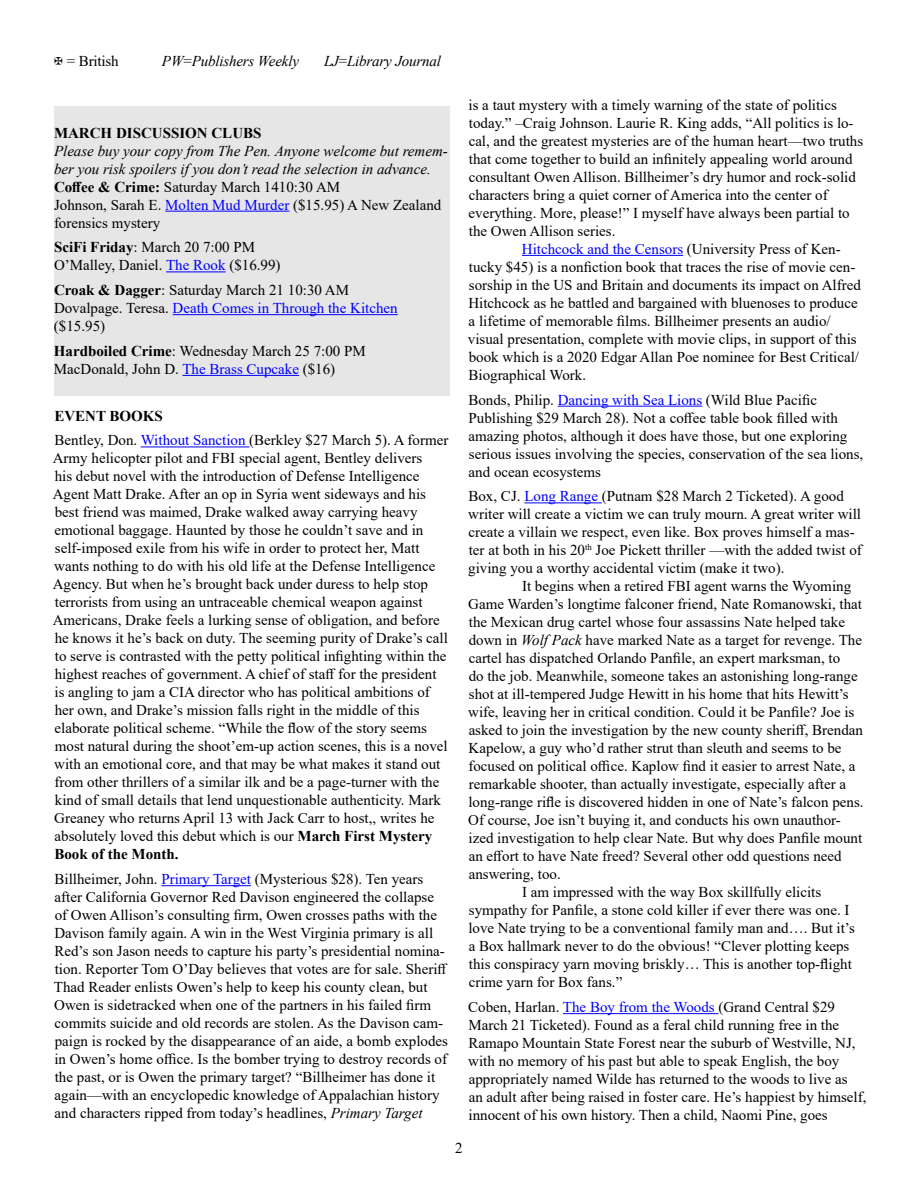
<style>
.page{position:relative;width:918px;height:1188px;background:#fff}
.page>*{position:absolute;margin:0;border:0;box-sizing:border-box;transform-origin:0 0}
.t1{font:15px/18px "Times New Roman";color:#000}
.t2{font:italic 15px/18px "Times New Roman";color:#000}
.t3{font:15px "Times New Roman";color:#00f}
.t4{font:700 15px "Times New Roman";color:#000}
.s1{font-style:normal}
.s2{font-weight:700;font-style:normal}
.s3{font-style:normal;color:#00f}
.s4{font-weight:700}
.s5{color:#00f}
.s6{font-style:italic}
.s7{color:#000}
</style>
<div class="page">
<hr style="left:141px;top:447px;width:108px;height:1px;background:#00f">
<hr style="left:161px;top:885px;width:90px;height:1px;background:#00f">
<hr style="left:522px;top:255px;width:161px;height:1px;background:#00f">
<hr style="left:558px;top:406px;width:144px;height:1px;background:#00f">
<hr style="left:524px;top:503px;width:78px;height:1px;background:#00f">
<hr style="left:563px;top:1013px;width:156px;height:1px;background:#00f">
<div style="left:54px;top:106px;width:396px;height:289px;background:#e6e6e6"></div>
<hr style="left:165px;top:211px;width:124px;height:1px;background:#00f">
<hr style="left:166px;top:272px;width:60px;height:1px;background:#00f">
<hr style="left:173px;top:314px;width:225px;height:1px;background:#00f">
<hr style="left:182px;top:375px;width:117px;height:1px;background:#00f">
<p class="t1" style="left:67px;top:52px;width:53px">= British</p>
<p class="t2" style="left:162px;top:52px;width:139px">PW<span class="s1">=</span>Publishers Weekly</p>
<p class="t2" style="left:324px;top:52px;width:119px">LJ<span class="s1">=</span>Library Journal</p>
<p class="t4" style="left:54px;top:122px;width:209px">MARCH DISCUSSION CLUBS</p>
<p class="t2" style="left:54px;top:141px;width:395px">Please buy your copy from The Pen. Anyone welcome but remem&shy;ber you risk spoilers if you don’t read the selection in advance.<br><span class="s2">Coffee &amp; Crime:</span> <span class="s1">Saturday March 1410:30 AM<br>Johnson, Sarah E.</span> <span class="s3">Molten Mud Murder</span> <span class="s1">($15.95) A New Zealand forensics mystery</span></p>
<p class="t1" style="left:54px;top:238px;width:228px"><span class="s4">SciFi Friday</span>: March 20 7:00 PM<br>O’Malley, Daniel. <span class="s5">The Rook</span> ($16.99)</p>
<p class="t1" style="left:54px;top:281px;width:345px"><span class="s4">Croak &amp; Dagger</span>: Saturday March 21 10:30 AM<br>Dovalpage. Teresa. <span class="s5">Death Comes in Through the Kitchen </span>($15.95)</p>
<p class="t1" style="left:54px;top:341px;width:313px"><span class="s4">Hardboiled Crime</span>: Wednesday March 25 7:00 PM<br>MacDonald, John D. <span class="s5">The Brass Cupcake</span> ($16)</p>
<p class="t1" style="left:54px;top:403px;width:395px;line-height:24.8px"><span class="s4">EVENT BOOKS<br></span>Bentley, Don. <span class="s5">Without Sanction</span> (Berkley $27 March 5). A former</p>
<p class="t1" style="left:53px;top:449px;width:397px">Army helicopter pilot and FBI special agent, Bentley delivers<br>his debut novel with the introduction of Defense Intelligence Agent Matt Drake. After an op in Syria went sideways and his best friend was maimed, Drake walked away carrying heavy emotional baggage. Haunted by those he couldn’t save and in self-imposed exile from his wife in order to protect her, Matt wants nothing to do with his old life at the Defense Intelligence Agency. But when he’s brought back under duress to help stop terrorists from using an untraceable chemical weapon against Americans, Drake feels a lurking sense of obligation, and before he knows it he’s back on duty. The seeming purity of Drake’s call to serve is contrasted with the petty political infighting within the highest reaches of government. A chief of staff for the president is angling to jam a CIA director who has political ambitions of her own, and Drake’s mission falls right in the middle of this elaborate political scheme. “While the flow of the story seems most natural during the shoot’em-up action scenes, this is a novel with an emotional core, and that may be what makes it stand out from other thrillers of a similar ilk and be a page-turner with the kind of small details that lend unquestionable authenticity. Mark Greaney who returns April 13 with Jack Carr to host,, writes he absolutely loved this debut which is our <span class="s4">March First Mystery Book of the Month.</span></p>
<p class="t1" style="left:54px;top:870px;width:396px">Billheimer, John. <span class="s5">Primary Target</span> (Mysterious $28). Ten years after California Governor Red Davison engineered the collapse of Owen Allison’s consulting firm, Owen crosses paths with the Davison family again. A win in the West Virginia primary is all Red’s son Jason needs to capture his party’s presidential nomina&shy;tion. Reporter Tom O’Day believes that votes are for sale. Sheriff Thad Reader enlists Owen’s help to keep his county clean, but Owen is sidetracked when one of the partners in his failed firm commits suicide and old records are stolen. As the Davison cam&shy;paign is rocked by the disappearance of an aide, a bomb explodes in Owen’s home office. Is the bomber trying to destroy records of the past, or is Owen the primary target? “Billheimer has done it again—with an encyclopedic knowledge of Appalachian history and characters ripped from today’s headlines, <span class="s6">Primary Target</span></p>
<p class="t1" style="left:469px;top:95px;width:370px">is a taut mystery with a timely warning of the state of politics</p>
<p class="t1" style="left:469px;top:113px;width:386px">today.” –Craig Johnson. Laurie R. King adds, “All politics is lo-</p>
<p class="t1" style="left:469px;top:131px;width:396px">cal, and the greatest mysteries are of the human heart—two truths</p>
<p class="t1" style="left:469px;top:149px;width:385px">that come together to build an infinitely appealing world around</p>
<p class="t1" style="left:469px;top:167px;width:389px">consultant Owen Allison. Billheimer’s dry humor and rock-solid</p>
<p class="t1" style="left:469px;top:185px;width:361px">characters bring a quiet corner of America into the center of</p>
<p class="t1" style="left:469px;top:203px;width:383px">everything. More, please!” I myself have always been partial to</p>
<p class="t1" style="left:469px;top:221px;width:148px">the Owen Allison series.</p>
<p class="t3" style="left:522px;top:238px;width:320px">Hitchcock and the Censors <span class="s7">(University Press of Ken-</span></p>
<p class="t1" style="left:469px;top:257px;width:388px">tucky $45) is a nonfiction book that traces the rise of movie cen-</p>
<p class="t1" style="left:469px;top:275px;width:394px">sorship in the US and Britain and documents its impact on Alfred</p>
<p class="t1" style="left:468px;top:293px;width:391px">Hitchcock as he battled and bargained with bluenoses to produce</p>
<p class="t1" style="left:469px;top:311px;width:364px">a lifetime of memorable films. Billheimer presents an audio/</p>
<p class="t1" style="left:468px;top:329px;width:390px">visual presentation, complete with movie clips, in support of this</p>
<p class="t1" style="left:469px;top:347px;width:392px">book which is a 2020 Edgar Allan Poe nominee for Best Critical/</p>
<p class="t1" style="left:468px;top:365px;width:119px">Biographical Work.</p>
<p class="t1" style="left:468px;top:390px;width:396px">Bonds, Philip. <span class="s5">Dancing with Sea Lions</span> (Wild Blue Pacific Publishing $29 March 28). Not a coffee table book filled with amazing photos, although it does have those, but one exploring serious issues involving the species, conservation of the sea lions, and ocean ecosystems</p>
<p class="t1" style="left:468px;top:487px;width:395px">Box, CJ. <span class="s5">Long Range</span> (Putnam $28 March 2 Ticketed). A good writer will create a victim we can truly mourn. A great writer will create a villain we respect, even like. Box proves himself a mas&shy;ter at both in his 20<sup>th</sup> Joe Pickett thriller —with the added twist of giving you a worthy accidental victim (make it two).</p>
<p class="t1" style="left:522px;top:577px;width:331px">It begins when a retired FBI agent warns the Wyoming</p>
<p class="t1" style="left:468px;top:595px;width:395px">Game Warden’s longtime falconer friend, Nate Romanowski, that</p>
<p class="t1" style="left:469px;top:613px;width:378px">the Mexican drug cartel whose four assassins Nate helped take</p>
<p class="t1" style="left:469px;top:631px;width:395px">down in <span class="s6">Wolf Pack</span> have marked Nate as a target for revenge. The</p>
<p class="t1" style="left:469px;top:649px;width:373px">cartel has dispatched Orlando Panfile, an expert marksman, to</p>
<p class="t1" style="left:469px;top:667px;width:391px">do the job. Meanwhile, someone takes an astonishing long-range</p>
<p class="t1" style="left:469px;top:685px;width:381px">shot at ill-tempered Judge Hewitt in his home that hits Hewitt’s</p>
<p class="t1" style="left:468px;top:703px;width:388px">wife, leaving her in critical condition. Could it be Panfile? Joe is</p>
<p class="t1" style="left:469px;top:721px;width:396px">asked to join the investigation by the new county sheriff, Brendan</p>
<p class="t1" style="left:469px;top:739px;width:375px">Kapelow, a guy who’d rather strut than sleuth and seems to be</p>
<p class="t1" style="left:468px;top:757px;width:389px">focused on political office. Kaplow find it easier to arrest Nate, a</p>
<p class="t1" style="left:469px;top:775px;width:379px">remarkable shooter, than actually investigate, especially after a</p>
<p class="t1" style="left:468px;top:793px;width:397px">long-range rifle is discovered hidden in one of Nate’s falcon pens.</p>
<p class="t1" style="left:468px;top:811px;width:374px">Of course, Joe isn’t buying it, and conducts his own unauthor-</p>
<p class="t1" style="left:469px;top:829px;width:395px">ized investigation to help clear Nate. But why does Panfile mount</p>
<p class="t1" style="left:469px;top:847px;width:375px">an effort to have Nate freed? Several other odd questions need</p>
<p class="t1" style="left:469px;top:865px;width:94px">answering, too.</p>
<p class="t1" style="left:522px;top:883px;width:301px">I am impressed with the way Box skillfully elicits</p>
<p class="t1" style="left:469px;top:901px;width:382px">sympathy for Panfile, a stone cold killer if ever there was one. I</p>
<p class="t1" style="left:468px;top:919px;width:388px">love Nate trying to be a conventional family man and…. But it’s</p>
<p class="t1" style="left:469px;top:937px;width:382px">a Box hallmark never to do the obvious! “Clever plotting keeps</p>
<p class="t1" style="left:469px;top:955px;width:385px">this conspiracy yarn moving briskly… This is another top-flight</p>
<p class="t1" style="left:469px;top:973px;width:155px">crime yarn for Box fans.”</p>
<p class="t1" style="left:468px;top:998px;width:400px">Coben, Harlan. <span class="s5">The Boy from the Woods</span> (Grand Central $29<br>March 21 Ticketed). Found as a feral child running free in the Ramapo Mountain State Forest near the suburb of Westville, NJ, with no memory of his past but able to speak English, the boy appropriately named Wilde has returned to the woods to live as<br>an adult after being raised in foster care. He’s happiest by himself, innocent of his own history. Then a child, Naomi Pine, goes</p>
<p class="t1" style="left:455px;top:1138px;width:9px">2</p>
</div>
